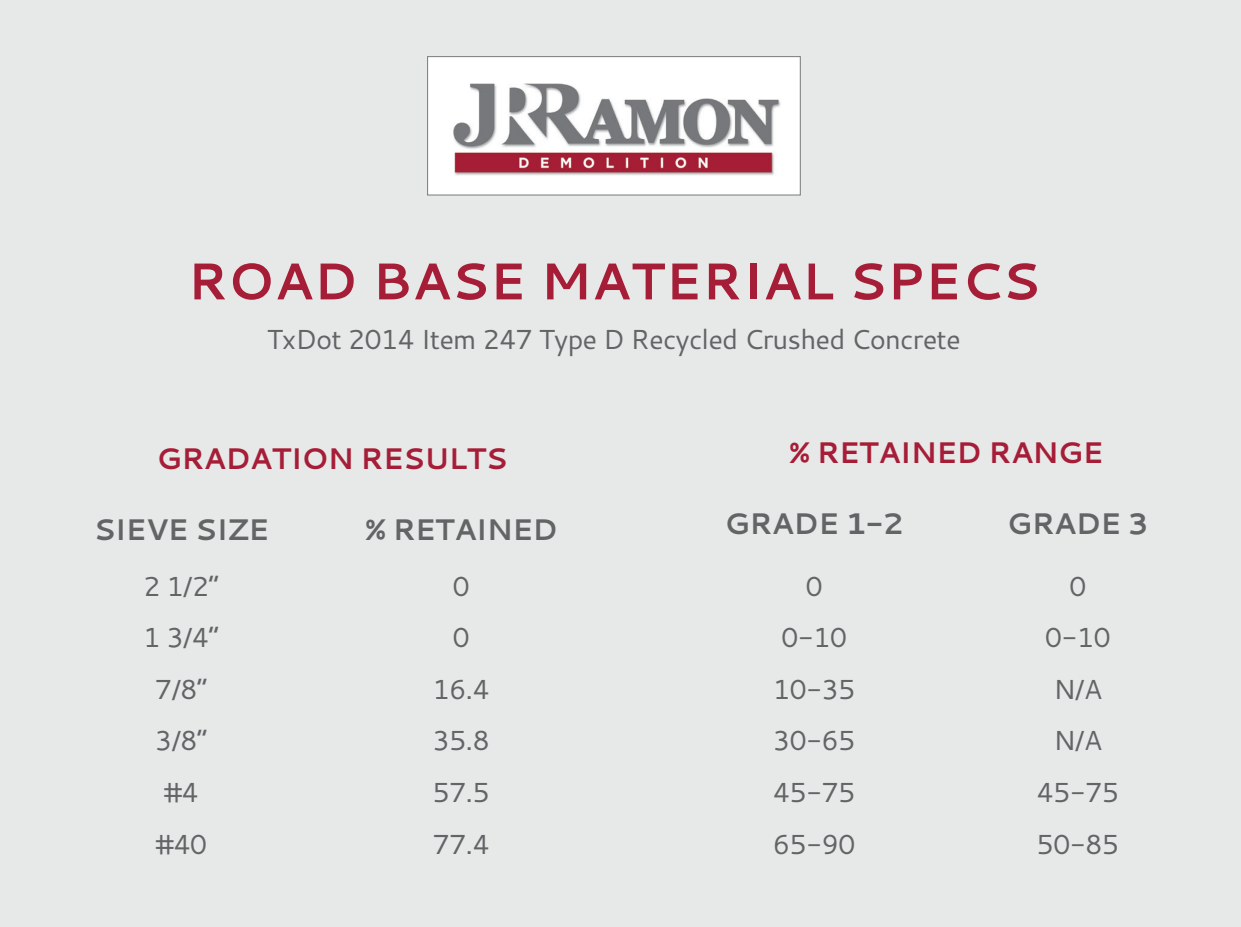
<style>
.page{position:relative;width:1241px;height:927px;background:#fff}
.page>*{position:absolute;margin:0;border:0;box-sizing:border-box;transform-origin:0 0}
.t1{font:700 51.5px "Cantarell";color:#a61d37}
.t2{font:700 29.75px "Cantarell";letter-spacing:-.03em;color:#636466}
.t3{font:700 29.75px "Cantarell";letter-spacing:-.03em;color:#a61d37}
.t4{font:27.5px "Cantarell";letter-spacing:-.03em;color:#636466}
</style>
<div class="page">
<div style="left:0;top:0;width:1240px;height:926px;background:#e7e8e8"></div>
<div style="left:427px;top:57px;width:373px;height:138px;background:#fff"></div>
<img style="left:453px;top:83px;width:328px;height:93px">
<div style="left:427px;top:56px;width:373px;height:139px;border:1px solid #77797b"></div>
<p class="t1" style="left:187px;top:245px;width:854px">ROAD BASE MATERIAL SPECS</p>
<p class="t4" style="left:267px;top:320px;width:695px">TxDot 2014 Item 247 Type D Recycled Crushed Concrete</p>
<p class="t3" style="left:156px;top:438px;width:352px">GRADATION RESULTS</p>
<p class="t3" style="left:788px;top:431px;width:316px">% RETAINED RANGE</p>
<p class="t2" style="left:93px;top:509px;width:177px">SIEVE SIZE</p>
<p class="t4" style="left:143px;top:566px;width:78px">2 1/2”</p>
<p class="t4" style="left:143px;top:618px;width:78px">1 3/4”</p>
<p class="t4" style="left:155px;top:669px;width:55px">7/8”</p>
<p class="t4" style="left:155px;top:721px;width:55px">3/8”</p>
<p class="t4" style="left:164px;top:773px;width:37px">#4</p>
<p class="t4" style="left:155px;top:824px;width:53px">#40</p>
<p class="t2" style="left:364px;top:509px;width:195px">% RETAINED</p>
<p class="t4" style="left:452px;top:566px;width:19px">0</p>
<p class="t4" style="left:452px;top:618px;width:19px">0</p>
<p class="t4" style="left:432px;top:669px;width:59px">16.4</p>
<p class="t4" style="left:432px;top:721px;width:59px">35.8</p>
<p class="t4" style="left:432px;top:773px;width:59px">57.5</p>
<p class="t4" style="left:432px;top:824px;width:59px">77.4</p>
<p class="t2" style="left:724px;top:502px;width:181px">GRADE 1-2</p>
<p class="t2" style="left:1006px;top:502px;width:143px">GRADE 3</p>
<p class="t4" style="left:805px;top:566px;width:19px">0</p>
<p class="t4" style="left:781px;top:618px;width:68px">0-10</p>
<p class="t4" style="left:772px;top:669px;width:84px">10-35</p>
<p class="t4" style="left:772px;top:721px;width:84px">30-65</p>
<p class="t4" style="left:772px;top:773px;width:84px">45-75</p>
<p class="t4" style="left:772px;top:824px;width:84px">65-90</p>
<p class="t4" style="left:1069px;top:566px;width:19px">0</p>
<p class="t4" style="left:1044px;top:618px;width:68px">0-10</p>
<p class="t4" style="left:1053px;top:669px;width:50px">N/A</p>
<p class="t4" style="left:1053px;top:721px;width:50px">N/A</p>
<p class="t4" style="left:1036px;top:773px;width:84px">45-75</p>
<p class="t4" style="left:1036px;top:824px;width:84px">50-85</p>
</div>
